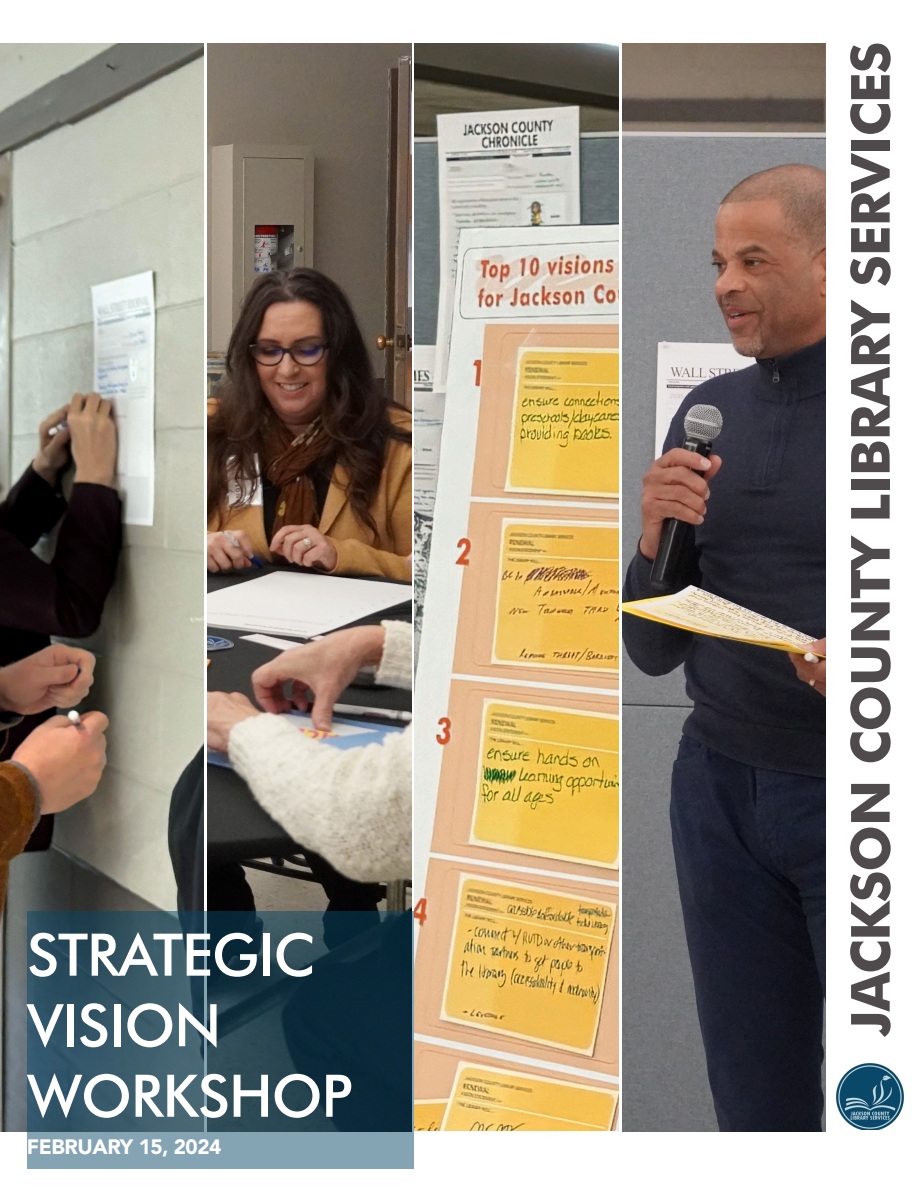
<style>
.page{position:relative;width:918px;height:1188px;background:#fff}
.page>*{position:absolute;margin:0;border:0;box-sizing:border-box;transform-origin:0 0}
.SIDE_LABELS{font:500 58.8px/70.5px "Futura BT";letter-spacing:-.02em;color:#fff}
.t1{font:700 54px "Futura BT";letter-spacing:-.02em;color:#231f20}
.SIDE_LABELS-2{font:900 20.7px "Avenir LT Std";letter-spacing:-.02em;color:#fff}
</style>
<div class="page">
<img style="left:207px;top:43px;width:204px;height:869px">
<img style="left:0;top:43px;width:204px;height:1088px">
<img style="left:415px;top:43px;width:204px;height:1087px">
<img style="left:622px;top:43px;width:204px;height:1088px">
<img style="left:836px;top:1063px;width:68px;height:67px">
<svg style="left:27px;top:912px;width:386px;height:257px;background:#325160"></svg>
<p class="SIDE_LABELS" style="left:27px;top:919px;width:327px">STRATEGIC<br>VISION<br>WORKSHOP</p>
<p class="SIDE_LABELS-2" style="left:27px;top:1134px;width:196px">FEBRUARY 15, 2024</p>
<p class="t1" style="left:838px;top:1036px;width:996px;rotate:-90deg">JACKSON COUNTY LIBRARY SERVICES</p>
</div>
